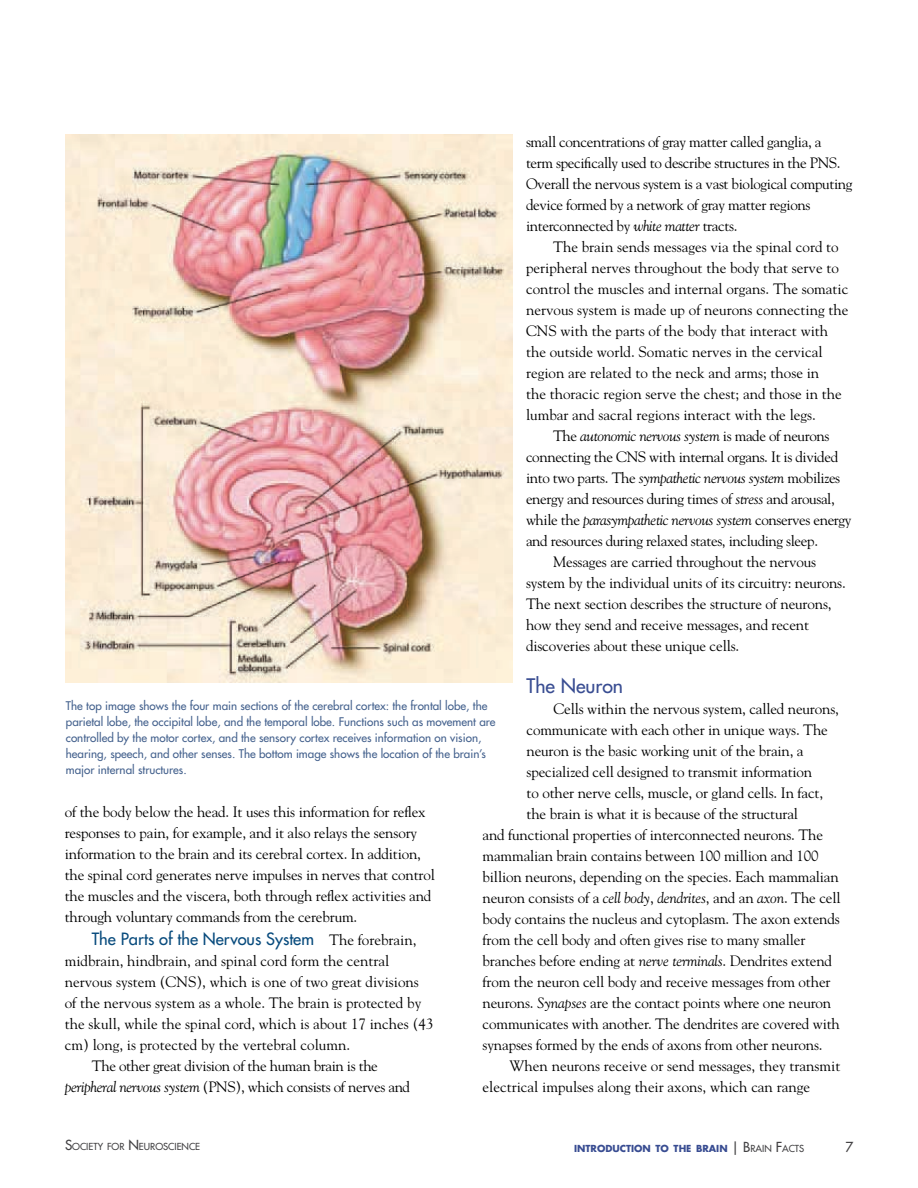
<style>
.page{position:relative;width:918px;height:1188px;background:#fff}
.page>*{position:absolute;margin:0;border:0;box-sizing:border-box;transform-origin:0 0}
.t1{font:19.5px "Futura";color:#394d92}
.t2{font:16.5px "Futura";color:#084b7d}
.t3{font:15px/21px "Goudy";letter-spacing:-.01em;color:#000}
.t4{font:italic 15px "Goudy";letter-spacing:-.025em;color:#000}
.t5{font:13.5px "Futura";color:#414042}
.t6{font:11.7px/16px "Futura";color:#45628e}
.t7{font:700 9.45px "Futura";color:#394d92}
.t8{font:9.45px "Futura";color:#414042}
.s1{font-style:italic}
.s2{font-style:normal}
.s3{font-family:"Goudy";font-size:15px;color:#000}
.s4{font-size:13.5px}
.s5{font-weight:400;font-size:13.5px;color:#414042}
.s6{font-weight:400;color:#414042}
</style>
<div class="page">
<img style="left:65px;top:134px;width:448px;height:548px">
<p class="t3" style="left:526px;top:131px;width:328px">small concentrations of gray matter called ganglia, a<br>term specifically used to describe structures in the PNS.<br>Overall the nervous system is a vast biological computing device formed by a network of gray matter regions interconnected by <span class="s1">white matter</span> tracts.</p>
<p class="t3" style="left:526px;top:236px;width:324px;text-indent:27px">The brain sends messages via the spinal cord to peripheral nerves throughout the body that serve to control the muscles and internal organs. The somatic nervous system is made up of neurons connecting the CNS with the parts of the body that interact with the outside world. Somatic nerves in the cervical region are related to the neck and arms; those in<br>the thoracic region serve the chest; and those in the lumbar and sacral regions interact with the legs.</p>
<p class="t4" style="left:553px;top:427px;width:278px"><span class="s2">The</span> autonomic nervous system <span class="s2">is made of neurons</span></p>
<p class="t3" style="left:526px;top:446px;width:314px">connecting the CNS with internal organs. It is divided</p>
<p class="t3" style="left:526px;top:467px;width:316px">into two parts. The <span class="s1">sympathetic nervous system</span> mobilizes</p>
<p class="t3" style="left:526px;top:488px;width:310px">energy and resources during times of <span class="s1">stress</span> and arousal,</p>
<p class="t4" style="left:526px;top:511px;width:327px"><span class="s2">while the</span> parasympathetic nervous system <span class="s2">conserves energy</span></p>
<p class="t3" style="left:526px;top:530px;width:294px">and resources during relaxed states, including sleep.</p>
<p class="t3" style="left:553px;top:551px;width:265px">Messages are carried throughout the nervous</p>
<p class="t3" style="left:526px;top:572px;width:321px">system by the individual units of its circuitry: neurons.</p>
<p class="t3" style="left:526px;top:593px;width:307px">The next section describes the structure of neurons,</p>
<p class="t3" style="left:526px;top:614px;width:285px">how they send and receive messages, and recent</p>
<p class="t3" style="left:526px;top:635px;width:215px">discoveries about these unique cells.</p>
<h1 class="t1" style="left:527px;top:674px;width:98px">The Neuron</h1>
<p class="t3" style="left:554px;top:698px;width:287px">Cells within the nervous system, called neurons,</p>
<p class="t3" style="left:527px;top:719px;width:303px">communicate with each other in unique ways. The</p>
<p class="t3" style="left:527px;top:740px;width:279px">neuron is the basic working unit of the brain, a</p>
<p class="t3" style="left:527px;top:761px;width:287px">specialized cell designed to transmit information</p>
<p class="t3" style="left:527px;top:782px;width:298px">to other nerve cells, muscle, or gland cells. In fact,</p>
<p class="t3" style="left:527px;top:803px;width:273px">the brain is what it is because of the structural</p>
<p class="t3" style="left:483px;top:824px;width:342px">and functional properties of interconnected neurons. The</p>
<p class="t3" style="left:483px;top:845px;width:338px">mammalian brain contains between 100 million and 100</p>
<p class="t3" style="left:483px;top:866px;width:358px">billion neurons, depending on the species. Each mammalian</p>
<p class="t3" style="left:483px;top:887px;width:359px">neuron consists of a <span class="s1">cell body</span>, <span class="s1">dendrites</span>, and an <span class="s1">axon</span>. The cell</p>
<p class="t3" style="left:483px;top:908px;width:359px">body contains the nucleus and cytoplasm. The axon extends</p>
<p class="t3" style="left:483px;top:929px;width:324px">from the cell body and often gives rise to many smaller</p>
<p class="t3" style="left:483px;top:950px;width:351px">branches before ending at <span class="s1">nerve terminals</span>. Dendrites extend</p>
<p class="t3" style="left:483px;top:971px;width:349px">from the neuron cell body and receive messages from other</p>
<p class="t3" style="left:483px;top:992px;width:350px">neurons. <span class="s1">Synapses</span> are the contact points where one neuron</p>
<p class="t3" style="left:483px;top:1013px;width:359px">communicates with another. The dendrites are covered with</p>
<p class="t3" style="left:483px;top:1034px;width:342px">synapses formed by the ends of axons from other neurons.</p>
<p class="t3" style="left:510px;top:1055px;width:332px">When neurons receive or send messages, they transmit</p>
<p class="t3" style="left:483px;top:1076px;width:329px">electrical impulses along their axons, which can range</p>
<p class="t6" style="left:66px;top:697px;width:431px">The top image shows the four main sections of the cerebral cortex: the frontal lobe, the parietal lobe, the occipital lobe, and the temporal lobe. Functions such as movement are controlled by the motor cortex, and the sensory cortex receives information on vision, hearing, speech, and other senses. The bottom image shows the location of the brain’s major internal structures.</p>
<p class="t3" style="left:65px;top:802px;width:372px">of the body below the head. It uses this information for reflex responses to pain, for example, and it also relays the sensory information to the brain and its cerebral cortex. In addition, the spinal cord generates nerve impulses in nerves that control the muscles and the viscera, both through reflex activities and through voluntary commands from the cerebrum.</p>
<p class="t2" style="left:92px;top:929px;width:326px">The Parts of the Nervous System <span class="s3">The forebrain,</span></p>
<p class="t3" style="left:65px;top:950px;width:326px">midbrain, hindbrain, and spinal cord form the central</p>
<p class="t3" style="left:65px;top:971px;width:356px">nervous system (CNS), which is one of two great divisions</p>
<p class="t3" style="left:65px;top:992px;width:358px">of the nervous system as a whole. The brain is protected by</p>
<p class="t3" style="left:65px;top:1013px;width:370px">the skull, while the spinal cord, which is about 17 inches (43</p>
<p class="t3" style="left:65px;top:1034px;width:287px">cm) long, is protected by the vertebral column.</p>
<p class="t3" style="left:92px;top:1055px;width:288px">The other great division of the human brain is the</p>
<p class="t3" style="left:65px;top:1076px;width:347px"><span class="s1">peripheral nervous system</span> (PNS), which consists of nerves and</p>
<p class="t8" style="left:65px;top:1141px;width:137px"><span class="s4">S</span>OCIETY FOR <span class="s4">N</span>EUROSCIENCE</p>
<p class="t7" style="left:574px;top:1142px;width:232px">INTRODUCTION TO THE BRAIN <span class="s5">|</span> <span class="s5">B</span><span class="s6">RAIN</span> <span class="s5">F</span><span class="s6">ACTS</span></p>
<p class="t5" style="left:845px;top:1138px;width:9px">7</p>
</div>
